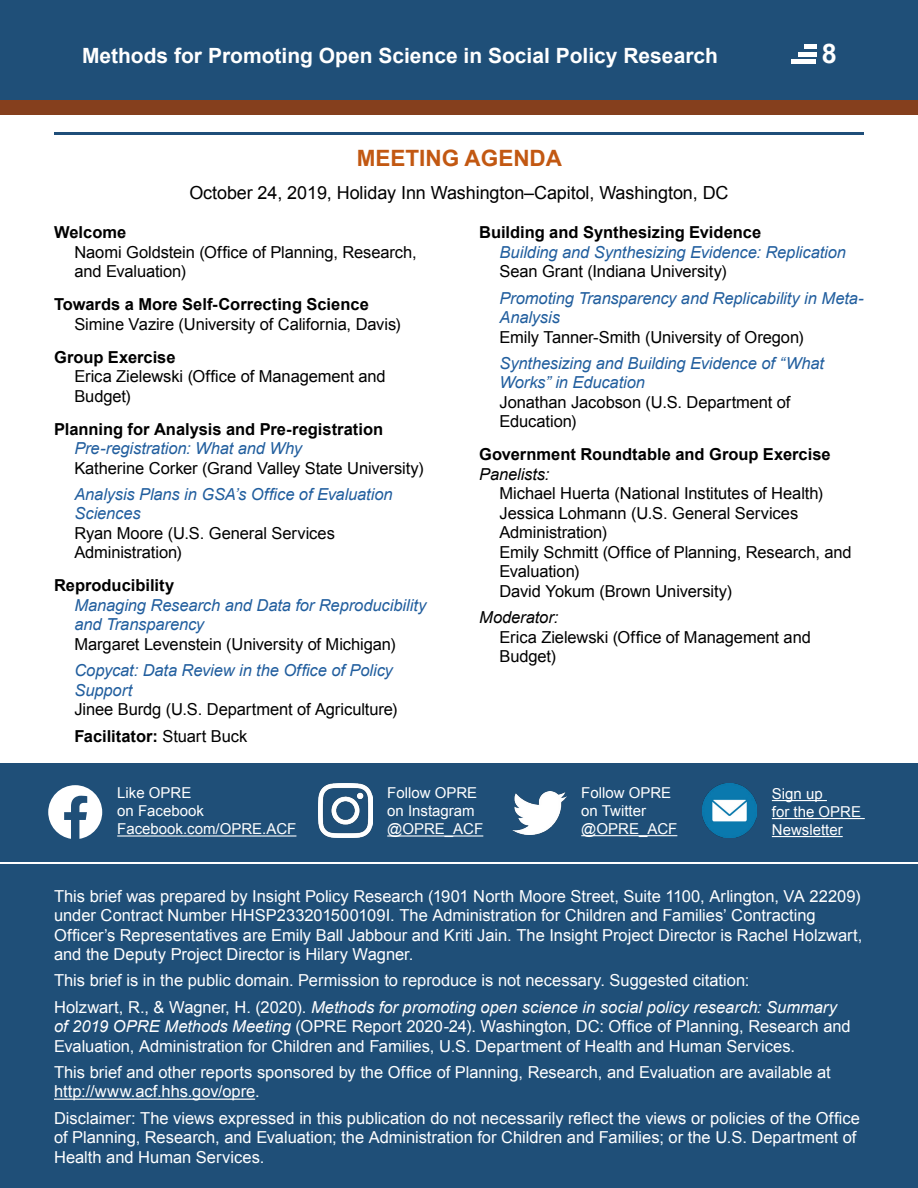
<style>
.page{position:relative;width:918px;height:1188px;background:#fff}
.page>*{position:absolute;margin:0;border:0;box-sizing:border-box;transform-origin:0 0}
.t1{font:700 27px "Arial";color:#fff}
.t2{font:700 22.5px "Arial";color:#c25812}
.t3{font:700 21px "Arial";color:#fff}
.t4{font:18px "Arial";letter-spacing:-.005em;color:#000}
.t5{font:16.5px/19.5px "Arial";color:#fff}
.t6{font:16.5px/19.5px "Arial";letter-spacing:-.005em;color:#000}
.t7{font:italic 16.5px/19.5px "Arial";letter-spacing:-.005em;color:#215e9e}
.t8{font:700 16.5px "Arial";color:#000}
.t9{font:italic 16.5px "Arial";letter-spacing:-.005em;color:#000}
.t10{font:15px/18px "Arial";color:#fff}
.s1{font-weight:700}
.s2{font-style:italic}
</style>
<div class="page">
<div style="left:0;top:0;width:918px;height:102px;background:#1f4f78"></div>
<div style="left:0;top:100px;width:918px;height:15px;background:#853f1d"></div>
<hr style="left:804px;top:45px;width:12px;height:4px;background:#fff">
<hr style="left:798px;top:52px;width:18px;height:4px;background:#fff">
<hr style="left:792px;top:59px;width:24px;height:4px;background:#fff">
<hr style="left:54px;top:132px;width:810px;height:3px;background:#1f4e79">
<div style="left:0;top:864px;width:918px;height:324px;background:#1f4f78"></div>
<hr style="left:54px;top:1099px;width:201px;height:1px;background:#fff">
<div style="left:0;top:763px;width:918px;height:98px;background:#1f4f78"></div>
<svg style="left:48px;top:785px;width:54px;height:53px"></svg>
<hr style="left:117px;top:835px;width:179px;height:2px;background:#fff">
<img style="left:318px;top:784px;width:54px;height:54px">
<hr style="left:387px;top:835px;width:96px;height:2px;background:#fff">
<img style="left:512px;top:792px;width:54px;height:43px">
<hr style="left:581px;top:835px;width:96px;height:1px;background:#fff">
<hr style="left:772px;top:800px;width:55px;height:1px;background:#fff">
<hr style="left:772px;top:818px;width:93px;height:1px;background:#fff">
<hr style="left:772px;top:836px;width:71px;height:1px;background:#fff">
<img style="left:703px;top:784px;width:54px;height:54px">
<p class="t3" style="left:82px;top:41px;width:638px">Methods for Promoting Open Science in Social Policy Research</p>
<h1 class="t1" style="left:822px;top:35px;width:17px">8</h1>
<h2 class="t2" style="left:357px;top:143px;width:207px">MEETING AGENDA</h2>
<p class="t4" style="left:189px;top:181px;width:541px">October 24, 2019, Holiday Inn Washington–Capitol, Washington, DC</p>
<p class="t8" style="left:54px;top:221px;width:74px">Welcome</p>
<p class="t6" style="left:74px;top:242px;width:344px">Naomi Goldstein (Office of Planning, Research, and Evaluation)</p>
<p class="t8" style="left:54px;top:293px;width:316px">Towards a More Self-Correcting Science</p>
<p class="t6" style="left:74px;top:314px;width:328px">Simine Vazire (University of California, Davis)</p>
<p class="t8" style="left:54px;top:346px;width:123px">Group Exercise</p>
<p class="t6" style="left:74px;top:367px;width:313px">Erica Zielewski (Office of Management and<br>Budget)</p>
<p class="t8" style="left:54px;top:418px;width:331px">Planning for Analysis and Pre-registration</p>
<p class="t7" style="left:74px;top:439px;width:229px">Pre-registration: What and Why</p>
<p class="t6" style="left:74px;top:458px;width:351px">Katherine Corker (Grand Valley State University)</p>
<p class="t7" style="left:74px;top:485px;width:320px">Analysis Plans in GSA’s Office of Evaluation<br>Sciences</p>
<p class="t6" style="left:74px;top:524px;width:262px">Ryan Moore (U.S. General Services<br>Administration)</p>
<p class="t8" style="left:54px;top:575px;width:122px">Reproducibility</p>
<p class="t7" style="left:74px;top:596px;width:354px">Managing Research and Data for Reproducibility and Transparency</p>
<p class="t6" style="left:74px;top:635px;width:323px">Margaret Levenstein (University of Michigan)</p>
<p class="t7" style="left:74px;top:661px;width:320px">Copycat: Data Review in the Office of Policy<br>Support</p>
<p class="t6" style="left:74px;top:697px;width:325px;line-height:26.2px">Jinee Burdg (U.S. Department of Agriculture)<br><span class="s1">Facilitator:</span> Stuart Buck</p>
<p class="t8" style="left:479px;top:221px;width:284px">Building and Synthesizing Evidence</p>
<p class="t7" style="left:499px;top:242px;width:348px">Building and Synthesizing Evidence: Replication</p>
<p class="t6" style="left:499px;top:262px;width:229px">Sean Grant (Indiana University)</p>
<p class="t7" style="left:499px;top:288px;width:366px">Promoting Transparency and Replicability in Meta-<br>Analysis</p>
<p class="t6" style="left:499px;top:327px;width:306px">Emily Tanner-Smith (University of Oregon)</p>
<p class="t7" style="left:499px;top:353px;width:326px">Synthesizing and Building Evidence of “What<br>Works” in Education</p>
<p class="t6" style="left:499px;top:392px;width:292px">Jonathan Jacobson (U.S. Department of<br>Education)</p>
<p class="t8" style="left:479px;top:443px;width:353px">Government Roundtable and Group Exercise</p>
<p class="t9" style="left:479px;top:463px;width:72px">Panelists:</p>
<p class="t6" style="left:499px;top:484px;width:354px">Michael Huerta (National Institutes of Health)<br>Jessica Lohmann (U.S. General Services Administration)<br>Emily Schmitt (Office of Planning, Research, and Evaluation)<br>David Yokum (Brown University)</p>
<p class="t9" style="left:479px;top:607px;width:81px">Moderator:</p>
<p class="t6" style="left:499px;top:627px;width:313px">Erica Zielewski (Office of Management and<br>Budget)</p>
<p class="t10" style="left:117px;top:784px;width:181px">Like OPRE<br>on Facebook<br>Facebook.com/OPRE.ACF</p>
<p class="t10" style="left:387px;top:784px;width:98px">Follow OPRE on Instagram @OPRE_ACF</p>
<p class="t10" style="left:581px;top:784px;width:98px">Follow OPRE on Twitter @OPRE_ACF</p>
<p class="t10" style="left:772px;top:785px;width:91px">Sign up<br>for the OPRE<br>Newsletter</p>
<p class="t5" style="left:54px;top:886px;width:810px">This brief was prepared by Insight Policy Research (1901 North Moore Street, Suite 1100, Arlington, VA 22209) under Contract Number HHSP233201500109I. The Administration for Children and Families’ Contracting Officer’s Representatives are Emily Ball Jabbour and Kriti Jain. The Insight Project Director is Rachel Holzwart, and the Deputy Project Director is Hilary Wagner.</p>
<p class="t5" style="left:54px;top:968px;width:785px;line-height:26.2px">This brief is in the public domain. Permission to reproduce is not necessary. Suggested citation:<br>Holzwart, R., &amp; Wagner, H. (2020). <span class="s2">Methods for promoting open science in social policy research: Summary</span></p>
<p class="t5" style="left:54px;top:1017px;width:798px"><span class="s2">of 2019 OPRE Methods Meeting</span> (OPRE Report 2020-24). Washington, DC: Office of Planning, Research and<br>Evaluation, Administration for Children and Families, U.S. Department of Health and Human Services.</p>
<p class="t5" style="left:54px;top:1063px;width:778px">This brief and other reports sponsored by the Office of Planning, Research, and Evaluation are available at http://www.acf.hhs.gov/opre.</p>
<p class="t5" style="left:54px;top:1108px;width:808px">Disclaimer: The views expressed in this publication do not necessarily reflect the views or policies of the Office of Planning, Research, and Evaluation; the Administration for Children and Families; or the U.S. Department of<br>Health and Human Services.</p>
</div>
